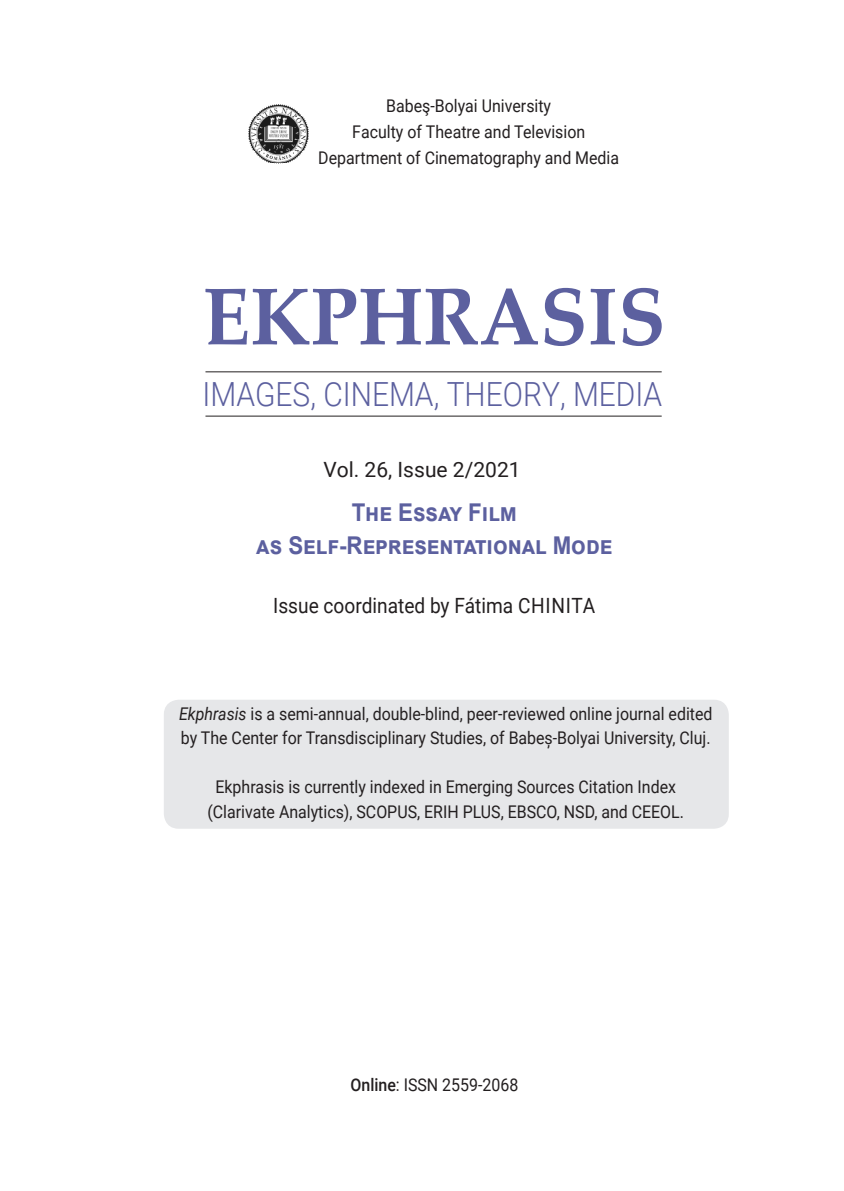
<style>
.page{position:relative;width:844px;height:1191px;background:#fff}
.page>*{position:absolute;margin:0;border:0;box-sizing:border-box;transform-origin:0 0}
.t1{font:700 80.5px "Palatino Linotype";color:#5c609f}
.t2{font:300 33.25px "Roboto";color:#5c609f;scale:.9 1}
.titlu_numar{font:700 24.5px/33.2px "Arial";color:#5c609f;text-align:center;scale:.91 1}
.titlu_numar-2{font:21px "Roboto";color:#231f20;scale:.91 1}
.titlu_numar-3{font:21px "Roboto";color:#231f20}
.t3{font:17.5px/24.5px "Roboto";color:#231f20;scale:.91 1}
.s1{font-style:italic}
.s2{font-weight:500}
</style>
<div class="page">
<img style="left:248px;top:104px;width:60px;height:60px">
<div style="left:164px;top:699px;width:564px;height:129px;background:#e6e7e9;border-radius:15px"></div>
<hr style="left:205px;top:371px;width:456px;height:1px;background:#231f20">
<hr style="left:205px;top:416px;width:456px;height:1px;background:#231f20">
<p class="t3" style="left:386px;top:93px;width:183px">Babeş-Bolyai University</p>
<p class="t3" style="left:352px;top:119px;width:257px">Faculty of Theatre and Television</p>
<p class="t3" style="left:318px;top:145px;width:332px">Department of Cinematography and Media</p>
<p class="t1" style="left:203px;top:260px;width:464px">EKPHRASIS</p>
<p class="t2" style="left:202px;top:371px;width:512px">IMAGES, CINEMA, THEORY, MEDIA</p>
<p class="titlu_numar-3" style="left:323px;top:455px;width:199px">Vol. 26, Issue 2/2021</p>
<p class="titlu_numar" style="left:256px;top:495px;width:393px">The Essay Film<br>as Self-Representational Mode</p>
<p class="titlu_numar-2" style="left:273px;top:591px;width:355px">Issue coordinated by Fátima CHINITA</p>
<p class="t3" style="left:179px;top:700px;width:587px"><span class="s1">Ekphrasis</span> is a semi-annual, double-blind, peer-reviewed online journal edited by The Center for Transdisciplinary Studies, of Babeș-Bolyai University, Cluj.</p>
<p class="t3" style="left:207px;top:774px;width:525px;text-align:center">Ekphrasis is currently indexed in Emerging Sources Citation Index (Clarivate Analytics), SCOPUS, ERIH PLUS, EBSCO, NSD, and CEEOL.</p>
<p class="t3" style="left:350px;top:1071px;width:186px"><span class="s2">Online</span>: ISSN 2559-2068</p>
</div>
